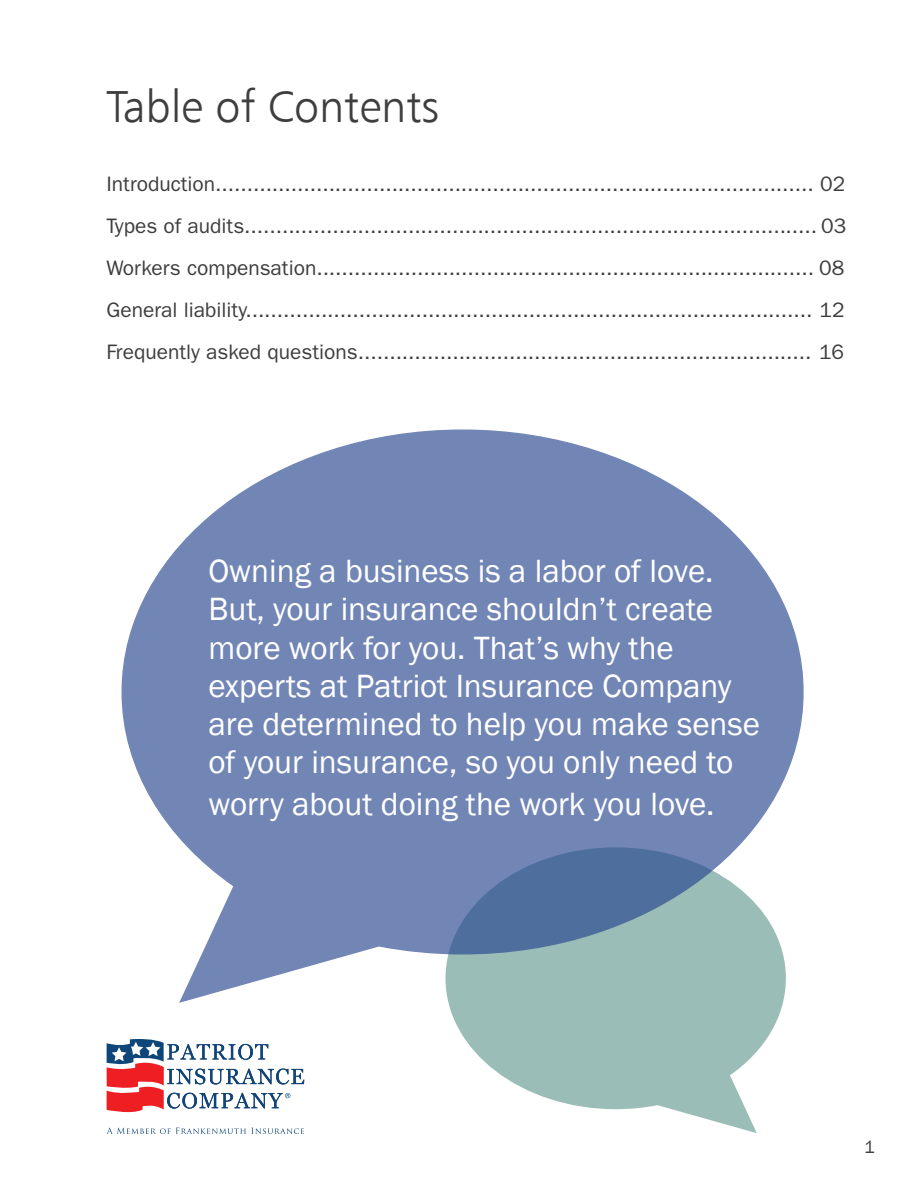
<style>
.page{position:relative;width:918px;height:1188px;background:#fff}
.page>*{position:absolute;margin:0;border:0;box-sizing:border-box;transform-origin:0 0}
.t1{font:300 45px "Humanist 777 BT";color:#3e3e3f}
.t2{font:33.15px/38.2px "Franklin Gothic";color:#fff}
.t3{font:21px "ITC Franklin Gothic Std";color:#3e3e3f}
.t4{font:18px "Franklin Gothic";color:#3e3e3f}
</style>
<div class="page">
<svg style="left:449px;top:1004px;width:334px;height:129px;fill:#9bbdb8"></svg>
<svg style="left:121px;top:429px;width:683px;height:575px;fill:#7286b6"></svg>
<svg style="left:106px;top:1127px;width:198px;height:7px"></svg>
<svg style="left:107px;top:1039px;width:197px;height:74px"></svg>
<p class="t1" style="left:106px;top:78px;width:334px">Table of Contents</p>
<p class="t3" style="left:106px;top:172px;width:740px">Introduction............................................................................................... 02</p>
<p class="t3" style="left:106px;top:214px;width:742px">Types of audits........................................................................................... 03</p>
<p class="t3" style="left:106px;top:256px;width:739px">Workers compensation............................................................................... 08</p>
<p class="t3" style="left:107px;top:298px;width:740px">General liability.......................................................................................... 12</p>
<p class="t3" style="left:107px;top:340px;width:739px">Frequently asked questions........................................................................ 16</p>
<p class="t2" style="left:208px;top:552px;width:553px">Owning a business is a labor of love.<br>But, your insurance shouldn’t create more work for you. That’s why the experts at Patriot Insurance Company are determined to help you make sense of your insurance, so you only need to</p>
<p class="t2" style="left:208px;top:786px;width:508px">worry about doing the work you love.</p>
<p class="t4" style="left:864px;top:1136px;width:12px">1</p>
</div>
